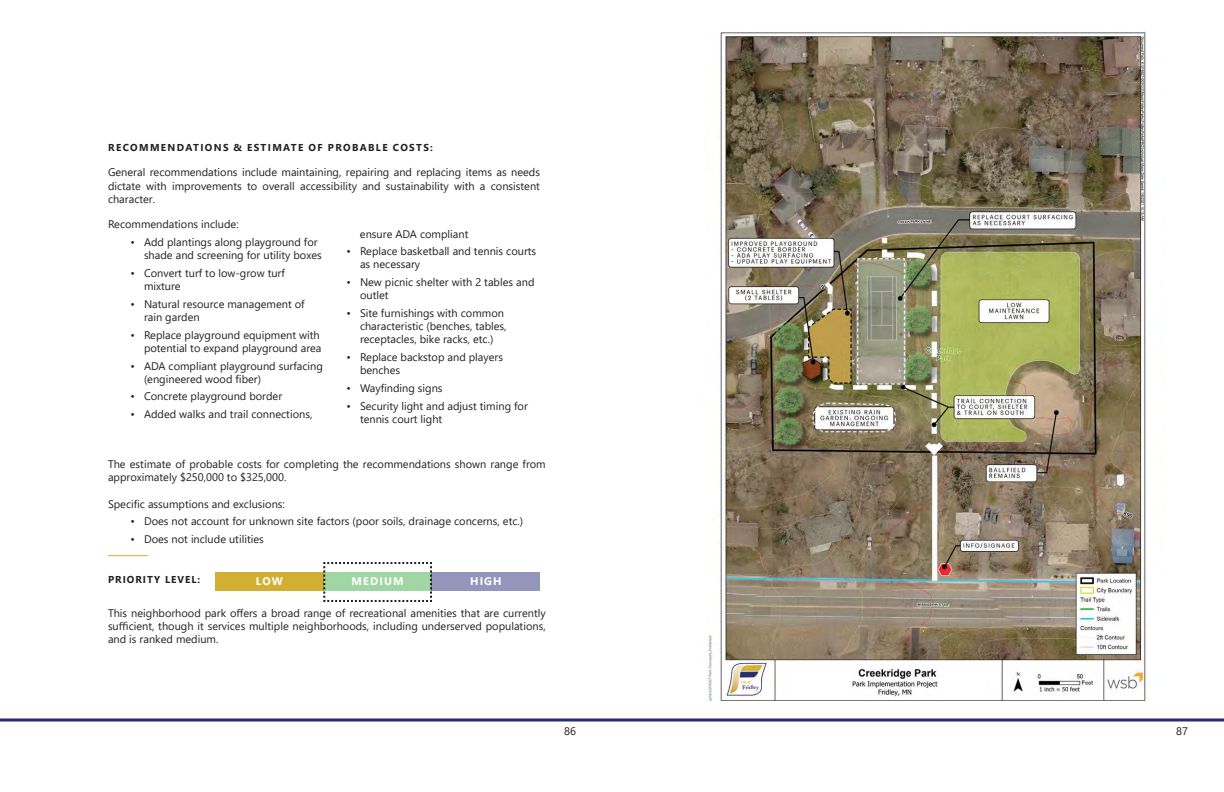
<style>
.page{position:relative;width:1224px;height:792px;background:#fff}
.page>*{position:absolute;margin:0;border:0;box-sizing:border-box;transform-origin:0 0}
.Body_Text{font:11px/13.2px "Segoe UI";color:#231f20}
.Section_Headers{font:700 11px "Segoe UI";letter-spacing:.1em;color:#fff}
.Body_Text-2{font:700 10px "Segoe UI";letter-spacing:.135em;color:#231f20}
.Body_Text-3{font:700 10px "Segoe UI";letter-spacing:.1em;color:#231f20}
</style>
<div class="page">
<svg style="left:612px;top:718px;width:612px;height:4px"></svg>
<svg style="left:0;top:718px;width:612px;height:4px"></svg>
<img style="left:708px;top:32px;width:438px;height:669px">
<hr style="left:108px;top:555px;width:40px;height:1px;background:#d2af33">
<div style="left:215px;top:572px;width:109px;height:19px;background:#d2af33"></div>
<div style="left:432px;top:572px;width:108px;height:19px;background:#9495bb"></div>
<svg style="left:323px;top:562px;width:109px;height:40px"></svg>
<p class="Body_Text-2" style="left:108px;top:138px;width:326px">RECOMMENDATIONS &amp; ESTIMATE OF PROBABLE COSTS:</p>
<p class="Body_Text" style="left:108px;top:165px;width:434px;text-align:justify">General recommendations include maintaining, repairing and replacing items as needs dictate with improvements to overall accessibility and sustainability with a consistent character.</p>
<p class="Body_Text" style="left:108px;top:217px;width:132px">Recommendations include:</p>
<p class="Body_Text" style="left:144px;top:234px;width:179px;text-indent:-14px">• Add plantings along playground for shade and screening for utility boxes</p>
<p class="Body_Text" style="left:144px;top:265px;width:142px;text-indent:-14px">• Convert turf to low-grow turf mixture</p>
<p class="Body_Text" style="left:144px;top:296px;width:162px;text-indent:-14px">• Natural resource management of rain garden</p>
<p class="Body_Text" style="left:130px;top:327px;width:193px;text-align:right">• Replace playground equipment with potential to expand playground area</p>
<p class="Body_Text" style="left:144px;top:358px;width:180px;text-indent:-14px">• ADA compliant playground surfacing (engineered wood fiber)</p>
<p class="Body_Text" style="left:130px;top:389px;width:153px">• Concrete playground border</p>
<p class="Body_Text" style="left:130px;top:407px;width:183px">• Added walks and trail connections,</p>
<p class="Body_Text" style="left:360px;top:226px;width:110px">ensure ADA compliant</p>
<p class="Body_Text" style="left:360px;top:244px;width:178px;text-indent:-14px">• Replace basketball and tennis courts as necessary</p>
<p class="Body_Text" style="left:360px;top:275px;width:176px;text-indent:-14px">• New picnic shelter with 2 tables and outlet</p>
<p class="Body_Text" style="left:360px;top:306px;width:148px;text-indent:-14px">• Site furnishings with common characteristic (benches, tables, receptacles, bike racks, etc.)</p>
<p class="Body_Text" style="left:360px;top:350px;width:145px;text-indent:-14px">• Replace backstop and players benches</p>
<p class="Body_Text" style="left:346px;top:381px;width:98px">• Wayfinding signs</p>
<p class="Body_Text" style="left:360px;top:398px;width:169px;text-indent:-14px">• Security light and adjust timing for tennis court light</p>
<p class="Body_Text" style="left:108px;top:456px;width:439px">The estimate of probable costs for completing the recommendations shown range from approximately $250,000 to $325,000.</p>
<p class="Body_Text" style="left:108px;top:496px;width:178px">Specific assumptions and exclusions:</p>
<p class="Body_Text" style="left:130px;top:514px;width:394px">• Does not account for unknown site factors (poor soils, drainage concerns, etc.)</p>
<p class="Body_Text" style="left:130px;top:531px;width:135px">• Does not include utilities</p>
<p class="Body_Text-3" style="left:108px;top:570px;width:94px">PRIORITY LEVEL:</p>
<p class="Section_Headers" style="left:256px;top:571px;width:28px">LOW</p>
<p class="Section_Headers" style="left:352px;top:571px;width:53px">MEDIUM</p>
<p class="Section_Headers" style="left:470px;top:571px;width:33px">HIGH</p>
<p class="Body_Text" style="left:108px;top:605px;width:439px;text-align:justify">This neighborhood park offers a broad range of recreational amenities that are currently sufficient, though it services multiple neighborhoods, including underserved populations, and is ranked medium.</p>
<p class="Body_Text" style="left:564px;top:724px;width:13px">86</p>
<p class="Body_Text" style="left:1176px;top:724px;width:13px">87</p>
</div>
